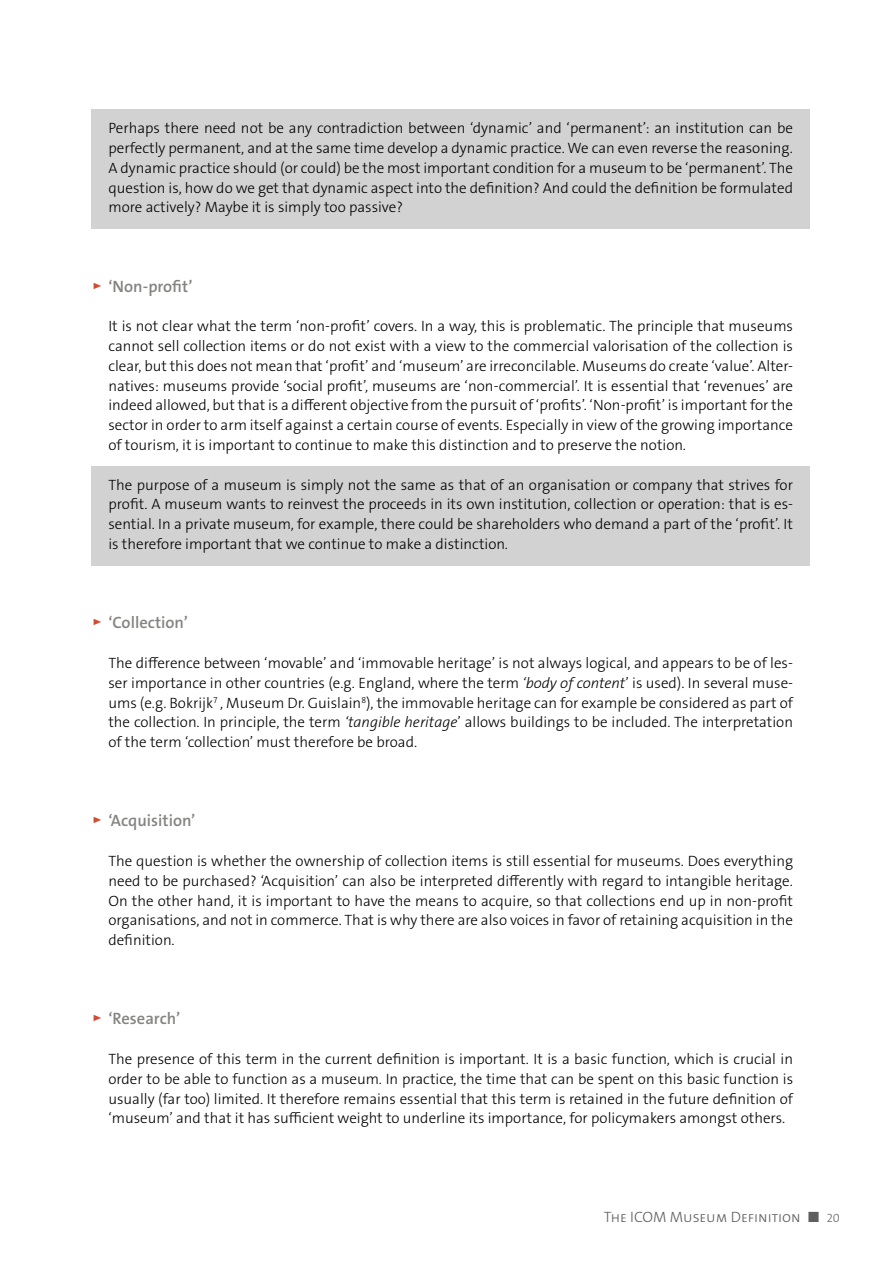
<style>
.page{position:relative;width:893px;height:1263px;background:#fff}
.page>*{position:absolute;margin:0;border:0;box-sizing:border-box;transform-origin:0 0}
.t1{font:16.5px "The Sans LP6 Se Bld";color:#848483}
.t2{font:15px/19.8px "The Sans LP3 Lig";color:#000;text-align:justify}
.t3{font:15px "The Sans LP3 Lig";color:#5f5e5e}
.s1{font-family:"The Sans LP3 Lig";font-size:21px;color:#d44930}
.s2{font-family:"The Sans LP3 Lig IT"}
.s3{font-size:12px}
</style>
<div class="page">
<div style="left:91px;top:109px;width:719px;height:120px;background:#d2d2d2"></div>
<div style="left:91px;top:466px;width:719px;height:100px;background:#d2d2d2"></div>
<p class="t2" style="left:108px;top:118px;width:686px">Perhaps there need not be any contradiction between ‘dynamic’ and ‘permanent’: an institution can be perfectly permanent, and at the same time develop a dynamic practice. We can even reverse the reasoning.<br>A dynamic practice should (or could) be the most important condition for a museum to be ‘permanent’. The question is, how do we get that dynamic aspect into the definition? And could the definition be formulated more actively? Maybe it is simply too passive?</p>
<p class="t1" style="left:91px;top:275px;width:103px"><span class="s1">▹</span> ‘Non-profit’</p>
<p class="t2" style="left:108px;top:316px;width:686px">It is not clear what the term ‘non-profit’ covers. In a way, this is problematic. The principle that museums cannot sell collection items or do not exist with a view to the commercial valorisation of the collection is clear, but this does not mean that ‘profit’ and ‘museum’ are irreconcilable. Museums do create ‘value’. Alter&shy;natives: museums provide ‘social profit’, museums are ‘non-commercial’. It is essential that ‘revenues’ are indeed allowed, but that is a different objective from the pursuit of ‘profits’. ‘Non-profit’ is important for the sector in order to arm itself against a certain course of events. Especially in view of the growing importance of tourism, it is important to continue to make this distinction and to preserve the notion.</p>
<p class="t2" style="left:108px;top:475px;width:686px">The purpose of a museum is simply not the same as that of an organisation or company that strives for profit. A museum wants to reinvest the proceeds in its own institution, collection or operation: that is es&shy;sential. In a private museum, for example, there could be shareholders who demand a part of the ‘profit’. It is therefore important that we continue to make a distinction.</p>
<p class="t1" style="left:91px;top:612px;width:98px"><span class="s1">▹</span> ‘Collection’</p>
<p class="t2" style="left:108px;top:653px;width:687px">The difference between ‘movable’ and ‘immovable heritage’ is not always logical, and appears to be of les&shy;ser importance in other countries (e.g. England, where the term <span class="s2">‘body of content</span>’ is used). In several muse&shy;ums (e.g. Bokrijk<sup>7</sup> , Museum Dr. Guislain<sup>8</sup>), the immovable heritage can for example be considered as part of the collection. In principle, the term <span class="s2">‘tangible heritage</span>’ allows buildings to be included. The interpretation of the term ‘collection’ must therefore be broad.</p>
<p class="t1" style="left:91px;top:810px;width:106px"><span class="s1">▹</span> ‘Acquisition’</p>
<p class="t2" style="left:108px;top:851px;width:686px">The question is whether the ownership of collection items is still essential for museums. Does everything need to be purchased? ‘Acquisition’ can also be interpreted differently with regard to intangible heritage.<br>On the other hand, it is important to have the means to acquire, so that collections end up in non-profit organisations, and not in commerce. That is why there are also voices in favor of retaining acquisition in the definition.</p>
<p class="t1" style="left:91px;top:1008px;width:90px"><span class="s1">▹</span> ‘Research’</p>
<p class="t2" style="left:108px;top:1049px;width:687px">The presence of this term in the current definition is important. It is a basic function, which is crucial in order to be able to function as a museum. In practice, the time that can be spent on this basic function is usually (far too) limited. It therefore remains essential that this term is retained in the future definition of ‘museum’ and that it has sufficient weight to underline its importance, for policymakers amongst others.</p>
<p class="t3" style="left:604px;top:1208px;width:237px">The ICOM Museum Definition ■ <span class="s3">20</span></p>
</div>
